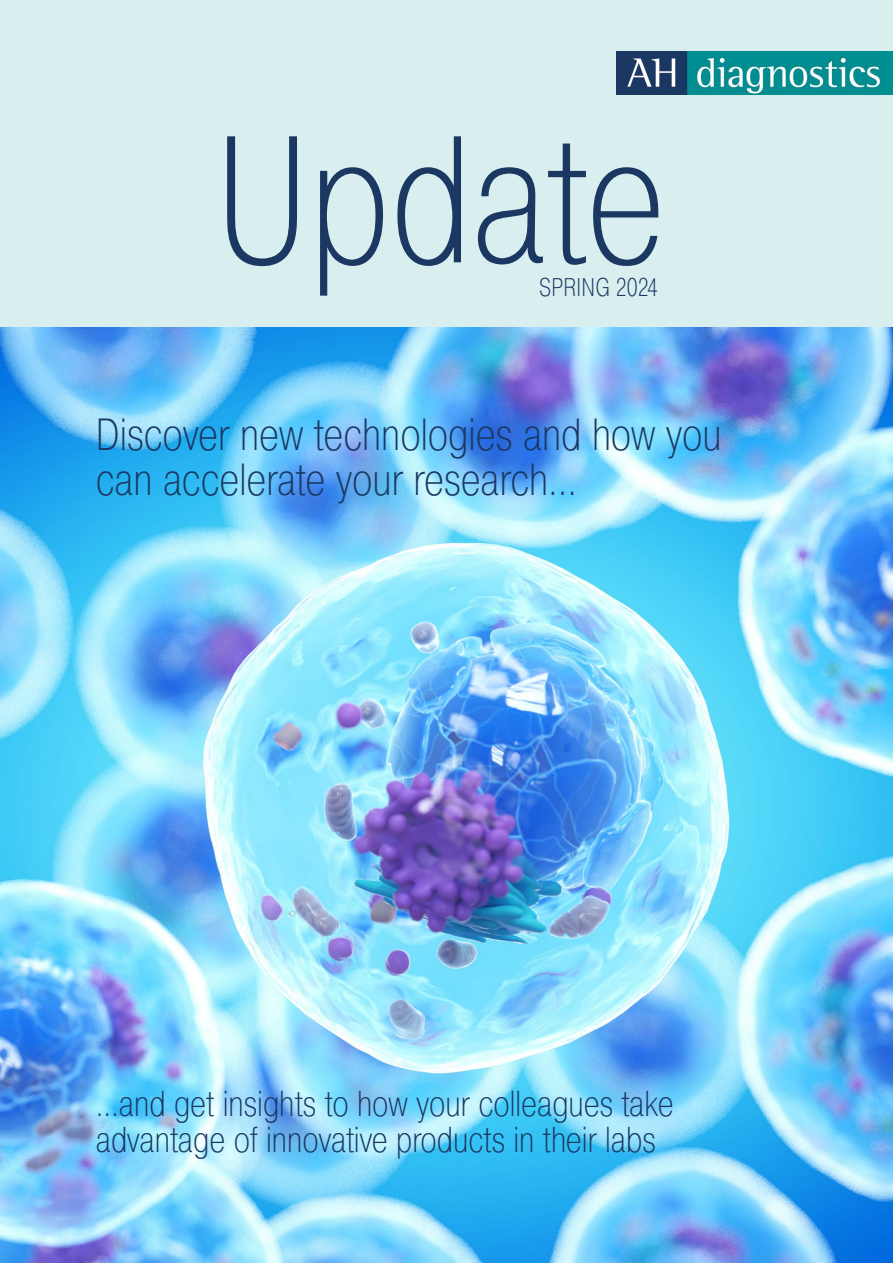
<style>
.page{position:relative;width:893px;height:1263px;background:#fff}
.page>*{position:absolute;margin:0;border:0;box-sizing:border-box;transform-origin:0 0}
.t1{font:200 180px "Pragmatica Cond";color:#1a3862}
.t2{font:200 45px/45px "Pragmatica Cond";color:#1a3862}
.t3{font:200 36px/36px "Pragmatica Cond";color:#1a3862}
.t4{font:200 25.5px "Pragmatica Cond";letter-spacing:.01em;color:#1a3862}
</style>
<div class="page">
<div style="left:0;top:0;width:893px;height:327px;background:#d9eeee"></div>
<img style="left:616px;top:51px;width:277px;height:44px">
<img style="left:0;top:327px;width:893px;height:936px">
<h1 class="t1" style="left:215px;top:95px;width:452px">Update</h1>
<p class="t4" style="left:539px;top:273px;width:120px">SPRING 2024</p>
<p class="t2" style="left:96px;top:412px;width:627px">Discover new technologies and how you can accelerate your research...</p>
<p class="t3" style="left:96px;top:1086px;width:580px">...and get insights to how your colleagues take advantage of innovative products in their labs</p>
</div>
